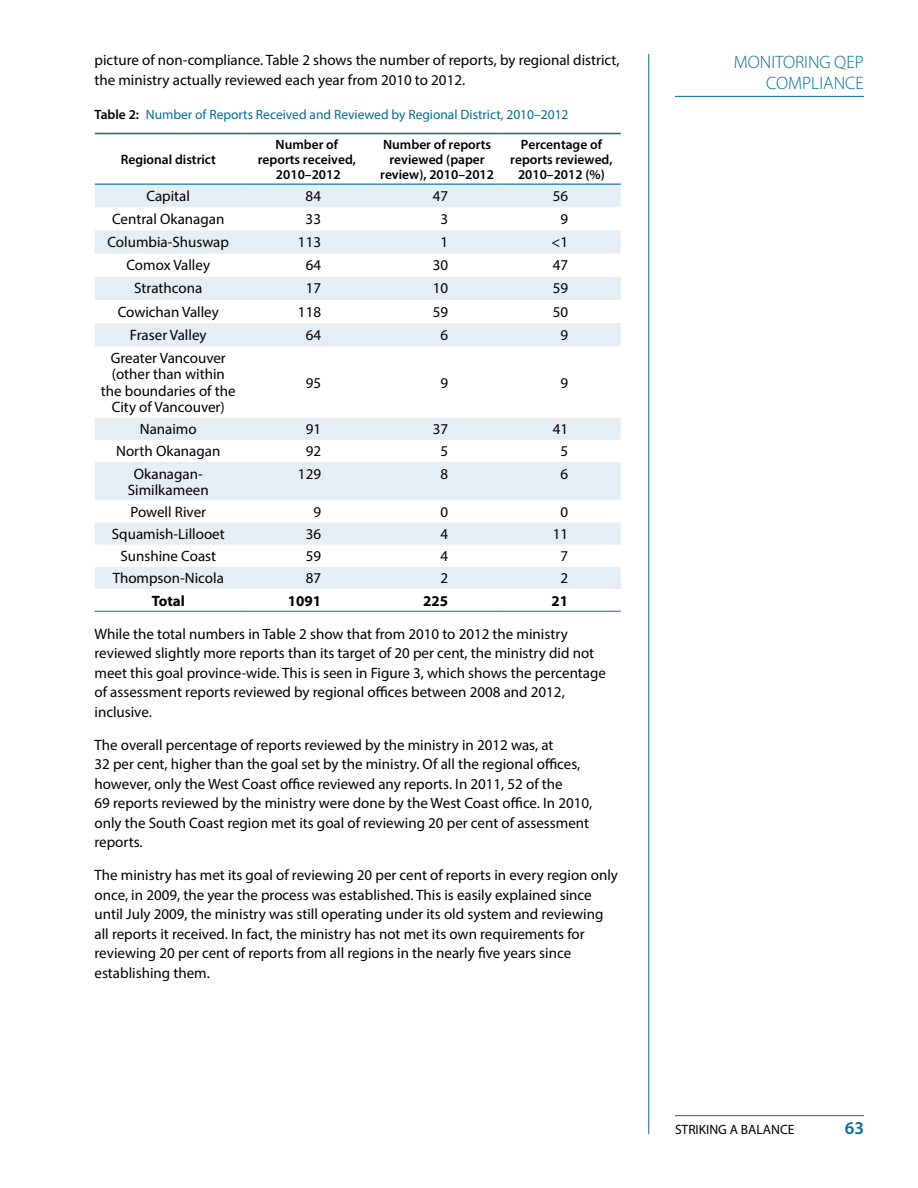
<style>
.page{position:relative;width:918px;height:1188px;background:#fff}
.page>*{position:absolute;margin:0;border:0;box-sizing:border-box;transform-origin:0 0}
.t1{font:300 18px/21px "Myriad Pro";color:#006e9e;text-align:right}
.t2{font:600 18px "Myriad Pro";color:#006e9e}
.t3{font:15px/19.5px "Myriad Pro";color:#000}
.t4{font:700 15px "Myriad Pro";color:#000}
.t5{font:600 13.5px/15px "Myriad Pro";color:#000;text-align:center}
.t6{font:13.5px "Myriad Pro";color:#006e9e}
.t7{font:13.5px "Myriad Pro";color:#000}
.s1{font-weight:600;color:#000}
</style>
<div class="page">
<hr style="left:648px;top:54px;width:1px;height:1080px;background:#006e9e">
<hr style="left:675px;top:96px;width:189px;height:1px;background:#006e9e">
<hr style="left:675px;top:1115px;width:189px;height:1px;background:#006e9e">
<svg style="left:95px;top:185px;width:526px;height:404px"></svg>
<hr style="left:95px;top:133px;width:147px;height:1px;background:#006e9e">
<hr style="left:242px;top:133px;width:130px;height:1px;background:#006e9e">
<hr style="left:372px;top:133px;width:130px;height:1px;background:#006e9e">
<hr style="left:502px;top:133px;width:119px;height:1px;background:#006e9e">
<hr style="left:95px;top:184px;width:147px;height:1px;background:#006e9e">
<hr style="left:242px;top:184px;width:130px;height:1px;background:#006e9e">
<hr style="left:372px;top:184px;width:130px;height:1px;background:#006e9e">
<hr style="left:502px;top:184px;width:119px;height:1px;background:#006e9e">
<hr style="left:95px;top:611px;width:147px;height:1px;background:#006e9e">
<hr style="left:242px;top:611px;width:130px;height:1px;background:#006e9e">
<hr style="left:372px;top:611px;width:130px;height:1px;background:#006e9e">
<hr style="left:502px;top:611px;width:119px;height:1px;background:#006e9e">
<p class="t3" style="left:94px;top:50px;width:527px">picture of non-compliance. Table 2 shows the number of reports, by regional district, the ministry actually reviewed each year from 2010 to 2012.</p>
<p class="t6" style="left:94px;top:106px;width:476px"><span class="s1">Table 2:</span> Number of Reports Received and Reviewed by Regional District, 2010–2012</p>
<p class="t5" style="left:121px;top:152px;width:97px">Regional district</p>
<p class="t5" style="left:258px;top:137px;width:100px">Number of reports received,<br>2010–2012</p>
<p class="t5" style="left:380px;top:137px;width:115px">Number of reports reviewed (paper review), 2010–2012</p>
<p class="t5" style="left:510px;top:137px;width:104px">Percentage of reports reviewed,<br>2010–2012 (%)</p>
<p class="t3" style="left:146px;top:186px;width:45px">Capital</p>
<p class="t3" style="left:306px;top:186px;width:17px">84</p>
<p class="t3" style="left:433px;top:186px;width:17px">47</p>
<p class="t3" style="left:553px;top:186px;width:17px">56</p>
<p class="t3" style="left:112px;top:209px;width:114px">Central Okanagan</p>
<p class="t3" style="left:306px;top:209px;width:17px">33</p>
<p class="t3" style="left:441px;top:209px;width:9px">3</p>
<p class="t3" style="left:561px;top:209px;width:9px">9</p>
<p class="t3" style="left:107px;top:232px;width:123px">Columbia-Shuswap</p>
<p class="t3" style="left:298px;top:232px;width:25px">113</p>
<p class="t3" style="left:441px;top:232px;width:9px">1</p>
<p class="t3" style="left:552px;top:232px;width:18px">&lt;1</p>
<p class="t3" style="left:126px;top:255px;width:85px">Comox Valley</p>
<p class="t3" style="left:306px;top:255px;width:17px">64</p>
<p class="t3" style="left:433px;top:255px;width:17px">30</p>
<p class="t3" style="left:553px;top:255px;width:17px">47</p>
<p class="t3" style="left:134px;top:278px;width:70px">Strathcona</p>
<p class="t3" style="left:306px;top:278px;width:17px">17</p>
<p class="t3" style="left:433px;top:278px;width:17px">10</p>
<p class="t3" style="left:553px;top:278px;width:17px">59</p>
<p class="t3" style="left:118px;top:301px;width:103px">Cowichan Valley</p>
<p class="t3" style="left:298px;top:301px;width:25px">118</p>
<p class="t3" style="left:433px;top:301px;width:17px">59</p>
<p class="t3" style="left:553px;top:301px;width:17px">50</p>
<p class="t3" style="left:130px;top:325px;width:78px">Fraser Valley</p>
<p class="t3" style="left:306px;top:325px;width:17px">64</p>
<p class="t3" style="left:441px;top:325px;width:9px">6</p>
<p class="t3" style="left:561px;top:325px;width:9px">9</p>
<p class="t3" style="left:101px;top:349px;width:136px;line-height:16.5px;text-align:center">Greater Vancouver (other than within the boundaries of the<br>City of Vancouver)</p>
<p class="t3" style="left:306px;top:373px;width:17px">95</p>
<p class="t3" style="left:441px;top:373px;width:9px">9</p>
<p class="t3" style="left:561px;top:373px;width:9px">9</p>
<p class="t3" style="left:140px;top:419px;width:58px">Nanaimo</p>
<p class="t3" style="left:306px;top:419px;width:17px">91</p>
<p class="t3" style="left:433px;top:419px;width:17px">37</p>
<p class="t3" style="left:553px;top:419px;width:17px">41</p>
<p class="t3" style="left:116px;top:441px;width:106px">North Okanagan</p>
<p class="t3" style="left:306px;top:441px;width:17px">92</p>
<p class="t3" style="left:441px;top:441px;width:9px">5</p>
<p class="t3" style="left:561px;top:441px;width:9px">5</p>
<p class="t3" style="left:128px;top:465px;width:82px;line-height:16.5px;text-align:center">Okanagan-<br>Similkameen</p>
<p class="t3" style="left:298px;top:463px;width:25px">129</p>
<p class="t3" style="left:441px;top:463px;width:9px">8</p>
<p class="t3" style="left:561px;top:463px;width:9px">6</p>
<p class="t3" style="left:130px;top:502px;width:77px">Powell River</p>
<p class="t3" style="left:313px;top:502px;width:9px">9</p>
<p class="t3" style="left:441px;top:502px;width:9px">0</p>
<p class="t3" style="left:561px;top:502px;width:9px">0</p>
<p class="t3" style="left:112px;top:524px;width:114px">Squamish-Lillooet</p>
<p class="t3" style="left:306px;top:524px;width:17px">36</p>
<p class="t3" style="left:441px;top:524px;width:9px">4</p>
<p class="t3" style="left:553px;top:524px;width:17px">11</p>
<p class="t3" style="left:120px;top:546px;width:97px">Sunshine Coast</p>
<p class="t3" style="left:306px;top:546px;width:17px">59</p>
<p class="t3" style="left:441px;top:546px;width:9px">4</p>
<p class="t3" style="left:561px;top:546px;width:9px">7</p>
<p class="t3" style="left:113px;top:568px;width:113px">Thompson-Nicola</p>
<p class="t3" style="left:306px;top:568px;width:17px">87</p>
<p class="t3" style="left:441px;top:568px;width:9px">2</p>
<p class="t3" style="left:561px;top:568px;width:9px">2</p>
<p class="t4" style="left:152px;top:591px;width:35px">Total</p>
<p class="t4" style="left:288px;top:591px;width:35px">1091</p>
<p class="t4" style="left:423px;top:591px;width:26px">225</p>
<p class="t4" style="left:552px;top:591px;width:18px">21</p>
<p class="t3" style="left:95px;top:624px;width:513px">While the total numbers in Table 2 show that from 2010 to 2012 the ministry reviewed slightly more reports than its target of 20 per cent, the ministry did not meet this goal province-wide. This is seen in Figure 3, which shows the percentage of assessment reports reviewed by regional offices between 2008 and 2012, inclusive.</p>
<p class="t3" style="left:95px;top:735px;width:499px">The overall percentage of reports reviewed by the ministry in 2012 was, at<br>32 per cent, higher than the goal set by the ministry. Of all the regional offices, however, only the West Coast office reviewed any reports. In 2011, 52 of the<br>69 reports reviewed by the ministry were done by the West Coast office. In 2010, only the South Coast region met its goal of reviewing 20 per cent of assessment reports.</p>
<p class="t3" style="left:95px;top:865px;width:525px">The ministry has met its goal of reviewing 20 per cent of reports in every region only once, in 2009, the year the process was established. This is easily explained since until July 2009, the ministry was still operating under its old system and reviewing all reports it received. In fact, the ministry has not met its own requirements for reviewing 20 per cent of reports from all regions in the nearly five years since establishing them.</p>
<p class="t1" style="left:734px;top:51px;width:132px">MONITORING QEP<br>COMPLIANCE</p>
<p class="t7" style="left:675px;top:1121px;width:121px">STRIKING A BALANCE</p>
<p class="t2" style="left:845px;top:1117px;width:21px">63</p>
</div>
